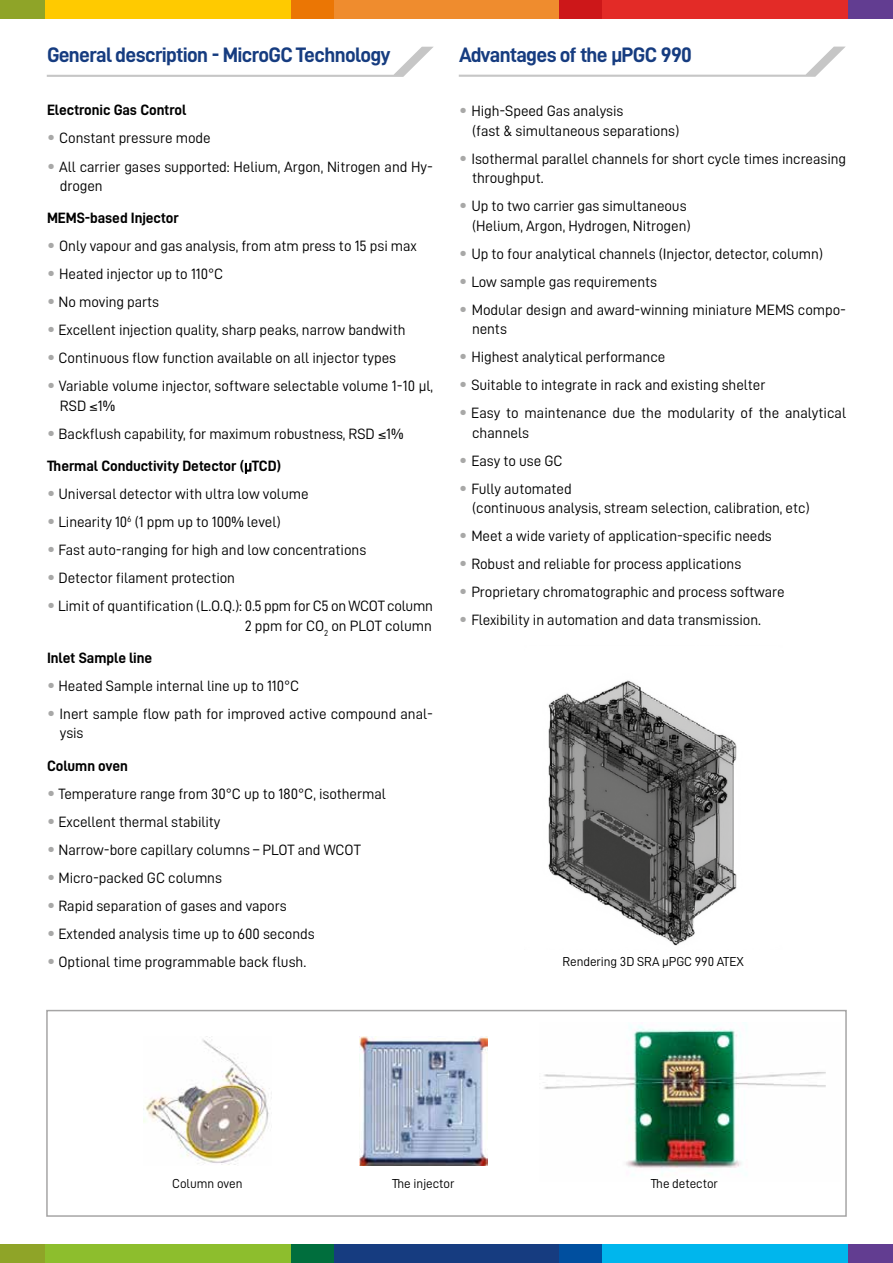
<style>
.page{position:relative;width:893px;height:1263px;background:#fff}
.page>*{position:absolute;margin:0;border:0;box-sizing:border-box;transform-origin:0 0}
.t1{font:21px "D DIN Bold";letter-spacing:-.03em;color:#163c80}
.t2{font:15px/19.5px "D DIN";letter-spacing:-.005em;color:#000}
.t3{font:15px "D DIN Bold";letter-spacing:-.005em;color:#000}
.t4{font:13.05px "D DIN";letter-spacing:-.005em;color:#000}
.s1{font-family:"D DIN Bold";font-size:18px;color:#a8a8a7}
.s2{font-family:"D DIN"}
</style>
<div class="page">
<div style="left:580px;top:0;width:268px;height:19px;background:#e32b27"></div>
<div style="left:45px;top:0;width:268px;height:19px;background:#ffca00"></div>
<div style="left:313px;top:0;width:267px;height:19px;background:#ef8c2e"></div>
<div style="left:0;top:0;width:45px;height:19px;background:#8fa428"></div>
<div style="left:291px;top:0;width:43px;height:19px;background:#eb7604"></div>
<div style="left:559px;top:0;width:43px;height:19px;background:#cd1719"></div>
<div style="left:848px;top:0;width:45px;height:19px;background:#623d91"></div>
<div style="left:580px;top:1244px;width:268px;height:19px;background:#00b6ed"></div>
<div style="left:45px;top:1244px;width:268px;height:19px;background:#8dbe2d"></div>
<div style="left:313px;top:1244px;width:267px;height:19px;background:#163c80"></div>
<div style="left:0;top:1244px;width:45px;height:19px;background:#8fa428"></div>
<div style="left:291px;top:1244px;width:43px;height:19px;background:#006e3d"></div>
<div style="left:559px;top:1244px;width:43px;height:19px;background:#004f9f"></div>
<div style="left:848px;top:1244px;width:45px;height:19px;background:#623d91"></div>
<svg style="left:47px;top:47px;width:386px;height:30px"></svg>
<svg style="left:459px;top:47px;width:386px;height:30px"></svg>
<img style="left:548px;top:680px;width:189px;height:266px">
<img style="left:144px;top:1036px;width:125px;height:129px">
<img style="left:360px;top:1036px;width:127px;height:129px">
<img style="left:544px;top:1025px;width:282px;height:149px">
<div style="left:46px;top:1010px;width:801px;height:207px;border:2px solid #a6a5a5"></div>
<h1 class="t1" style="left:47px;top:43px;width:345px">General description - MicroGC Technology</h1>
<p class="t3" style="left:47px;top:102px;width:141px">Electronic Gas Control</p>
<p class="t2" style="left:47px;top:128px;width:165px"><span class="s1">•</span> Constant pressure mode</p>
<p class="t2" style="left:60px;top:156px;width:375px;text-indent:-13px"><span class="s1">•</span> All carrier gases supported: Helium, Argon, Nitrogen and Hy&shy;drogen</p>
<p class="t3" style="left:47px;top:210px;width:133px">MEMS-based Injector</p>
<p class="t2" style="left:47px;top:236px;width:371px"><span class="s1">•</span> Only vapour and gas analysis, from atm press to 15 psi max</p>
<p class="t2" style="left:47px;top:264px;width:178px"><span class="s1">•</span> Heated injector up to 110°C</p>
<p class="t2" style="left:47px;top:292px;width:114px"><span class="s1">•</span> No moving parts</p>
<p class="t2" style="left:47px;top:320px;width:360px"><span class="s1">•</span> Excellent injection quality, sharp peaks, narrow bandwith</p>
<p class="t2" style="left:47px;top:348px;width:350px"><span class="s1">•</span> Continuous flow function available on all injector types</p>
<p class="t2" style="left:60px;top:376px;width:375px;text-indent:-13px"><span class="s1">•</span> Variable volume injector, software selectable volume 1-10 µl,<br>RSD ≤1%</p>
<p class="t2" style="left:47px;top:424px;width:358px"><span class="s1">•</span> Backflush capability, for maximum robustness, RSD ≤1%</p>
<p class="t3" style="left:47px;top:458px;width:236px">Thermal Conductivity Detector (<span class="s2">µ</span>TCD)</p>
<p class="t2" style="left:47px;top:484px;width:263px"><span class="s1">•</span> Universal detector with ultra low volume</p>
<p class="t2" style="left:47px;top:512px;width:235px"><span class="s1">•</span> Linearity 10<sup>6</sup> (1 ppm up to 100% level)</p>
<p class="t2" style="left:47px;top:540px;width:321px"><span class="s1">•</span> Fast auto-ranging for high and low concentrations</p>
<p class="t2" style="left:47px;top:568px;width:190px"><span class="s1">•</span> Detector filament protection</p>
<p class="t2" style="left:47px;top:596px;width:387px;text-align:right"><span class="s1">•</span> Limit of quantification (L.O.Q.): 0.5 ppm for C5 on WCOT column<br>2 ppm for CO<sub>2</sub> on PLOT column</p>
<p class="t3" style="left:47px;top:649px;width:107px">Inlet Sample line</p>
<p class="t2" style="left:47px;top:676px;width:254px"><span class="s1">•</span> Heated Sample internal line up to 110°C</p>
<p class="t2" style="left:60px;top:704px;width:375px;text-indent:-13px"><span class="s1">•</span> Inert sample flow path for improved active compound anal&shy;ysis</p>
<p class="t3" style="left:47px;top:757px;width:82px">Column oven</p>
<p class="t2" style="left:47px;top:783px;width:340px"><span class="s1">•</span> Temperature range from 30°C up to 180°C, isothermal</p>
<p class="t2" style="left:47px;top:811px;width:175px"><span class="s1">•</span> Excellent thermal stability</p>
<p class="t2" style="left:47px;top:839px;width:315px"><span class="s1">•</span> Narrow-bore capillary columns – PLOT and WCOT</p>
<p class="t2" style="left:47px;top:867px;width:176px"><span class="s1">•</span> Micro-packed GC columns</p>
<p class="t2" style="left:47px;top:895px;width:241px"><span class="s1">•</span> Rapid separation of gases and vapors</p>
<p class="t2" style="left:47px;top:923px;width:269px"><span class="s1">•</span> Extended analysis time up to 600 seconds</p>
<p class="t2" style="left:47px;top:951px;width:261px"><span class="s1">•</span> Optional time programmable back flush.</p>
<h1 class="t1" style="left:459px;top:43px;width:234px">Advantages of the µPGC 990</h1>
<p class="t2" style="left:472px;top:101px;width:209px;text-indent:-13px"><span class="s1">•</span> High-Speed Gas analysis<br>(fast &amp; simultaneous separations)</p>
<p class="t2" style="left:472px;top:149px;width:376px;text-indent:-13px"><span class="s1">•</span> Isothermal parallel channels for short cycle times increasing throughput.</p>
<p class="t2" style="left:459px;top:196px;width:233px;text-align:right"><span class="s1">•</span> Up to two carrier gas simultaneous (Helium, Argon, Hydrogen, Nitrogen)</p>
<p class="t2" style="left:459px;top:244px;width:366px"><span class="s1">•</span> Up to four analytical channels (Injector, detector, column)</p>
<p class="t2" style="left:459px;top:272px;width:199px"><span class="s1">•</span> Low sample gas requirements</p>
<p class="t2" style="left:472px;top:300px;width:376px;text-indent:-13px"><span class="s1">•</span> Modular design and award-winning miniature MEMS compo&shy;nents</p>
<p class="t2" style="left:459px;top:347px;width:208px"><span class="s1">•</span> Highest analytical performance</p>
<p class="t2" style="left:459px;top:375px;width:308px"><span class="s1">•</span> Suitable to integrate in rack and existing shelter</p>
<p class="t2" style="left:472px;top:403px;width:376px;text-indent:-13px"><span class="s1">•</span> Easy to maintenance due the modularity of the analytical channels</p>
<p class="t2" style="left:459px;top:451px;width:105px"><span class="s1">•</span> Easy to use GC</p>
<p class="t2" style="left:472px;top:479px;width:339px;text-indent:-13px"><span class="s1">•</span> Fully automated<br>(continuous analysis, stream selection, calibration, etc)</p>
<p class="t2" style="left:459px;top:526px;width:314px"><span class="s1">•</span> Meet a wide variety of application-specific needs</p>
<p class="t2" style="left:459px;top:554px;width:283px"><span class="s1">•</span> Robust and reliable for process applications</p>
<p class="t2" style="left:459px;top:582px;width:327px"><span class="s1">•</span> Proprietary chromatographic and process software</p>
<p class="t2" style="left:459px;top:610px;width:303px"><span class="s1">•</span> Flexibility in automation and data transmission.</p>
<p class="t4" style="left:563px;top:955px;width:183px">Rendering 3D SRA µPGC 990 ATEX</p>
<p class="t4" style="left:172px;top:1177px;width:72px">Column oven</p>
<p class="t4" style="left:392px;top:1177px;width:64px">The injector</p>
<p class="t4" style="left:651px;top:1177px;width:69px">The detector</p>
</div>
